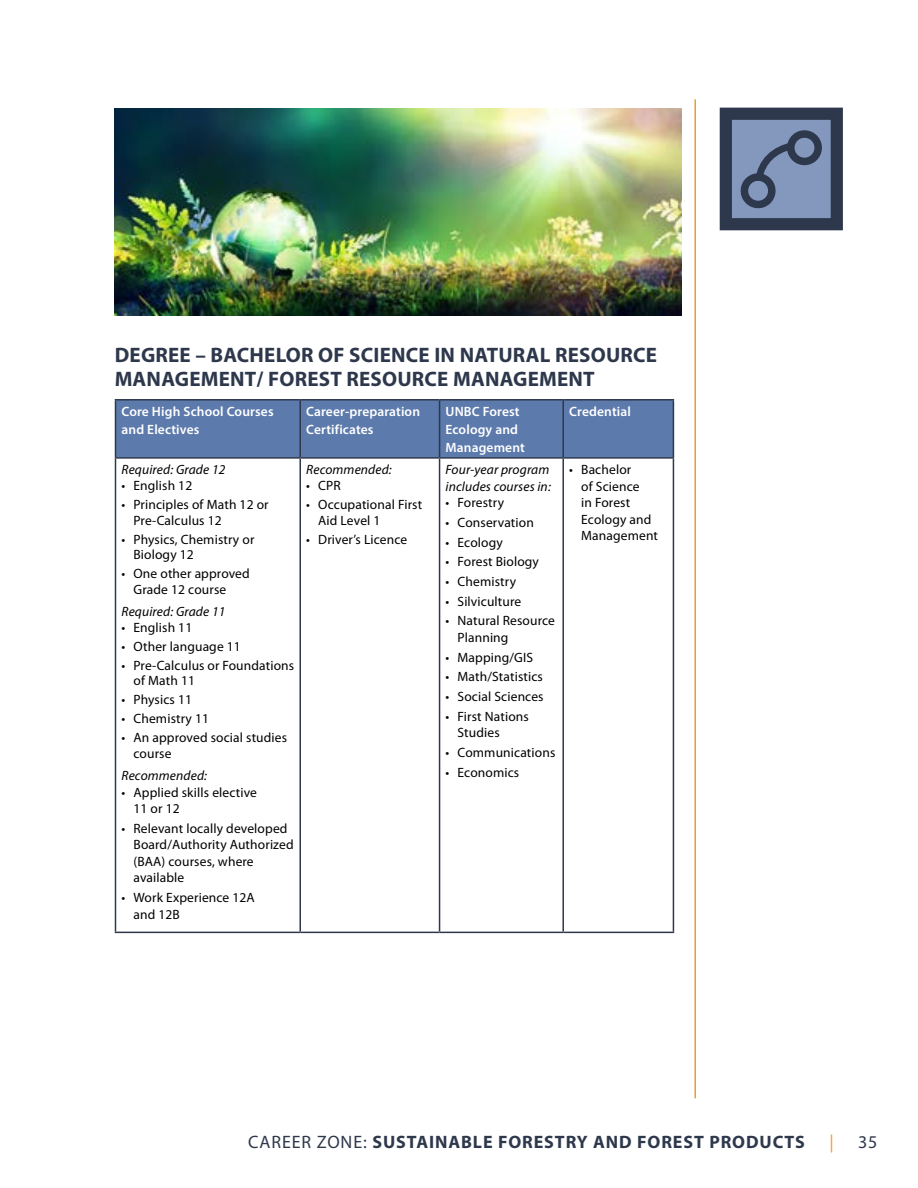
<style>
.page{position:relative;width:918px;height:1188px;background:#fff}
.page>*{position:absolute;margin:0;border:0;box-sizing:border-box;transform-origin:0 0}
.t1{font:700 21px/24px "Myriad Pro";letter-spacing:.01em;color:#2e384c}
.t2{font:700 18px "Myriad Pro";letter-spacing:.05em;color:#2e384c}
.t3{font:18px "Myriad Pro";color:#2e384c}
.t4{font:18px "Myriad Pro";color:#ef9d23}
.t5{font:13.5px/16.5px "Myriad Pro";letter-spacing:.01em;color:#000}
.t6{font:600 13.5px/18px "Myriad Pro";letter-spacing:.01em;color:#fff}
.t7{font:italic 13.5px/16.5px "Myriad Pro";letter-spacing:.01em;color:#000}
.s1{font-weight:400}
</style>
<div class="page">
<hr style="left:694px;top:99px;width:2px;height:999px;background:#ef9d23">
<div style="left:726px;top:114px;width:111px;height:110px;background:#8497bc"></div>
<div style="left:720px;top:108px;width:123px;height:122px;border:12px solid #2e384c"></div>
<svg style="left:740px;top:130px;width:82px;height:79px"></svg>
<div style="left:116px;top:401px;width:557px;height:56px;background:#5c7aac"></div>
<svg style="left:116px;top:459px;width:557px;height:473px"></svg>
<hr style="left:299px;top:401px;width:2px;height:56px;background:#2e384c">
<hr style="left:439px;top:401px;width:1px;height:56px;background:#2e384c">
<hr style="left:562px;top:459px;width:2px;height:473px;background:#2e384c">
<hr style="left:673px;top:459px;width:1px;height:473px;background:#2e384c">
<hr style="left:440px;top:932px;width:123px;height:1px;background:#2e384c">
<hr style="left:563px;top:932px;width:111px;height:1px;background:#2e384c">
<hr style="left:115px;top:459px;width:1px;height:473px;background:#2e384c">
<hr style="left:299px;top:459px;width:2px;height:473px;background:#2e384c">
<hr style="left:115px;top:932px;width:185px;height:1px;background:#2e384c">
<hr style="left:115px;top:399px;width:185px;height:2px;background:#2e384c">
<hr style="left:115px;top:401px;width:1px;height:56px;background:#2e384c">
<hr style="left:300px;top:399px;width:140px;height:2px;background:#2e384c">
<hr style="left:440px;top:399px;width:123px;height:2px;background:#2e384c">
<hr style="left:563px;top:399px;width:111px;height:2px;background:#2e384c">
<hr style="left:562px;top:401px;width:2px;height:56px;background:#2e384c">
<hr style="left:673px;top:401px;width:1px;height:56px;background:#2e384c">
<hr style="left:115px;top:457px;width:185px;height:2px;background:#2e384c">
<hr style="left:300px;top:457px;width:140px;height:2px;background:#2e384c">
<hr style="left:440px;top:457px;width:123px;height:2px;background:#2e384c">
<hr style="left:563px;top:457px;width:111px;height:2px;background:#2e384c">
<hr style="left:439px;top:459px;width:1px;height:473px;background:#2e384c">
<hr style="left:300px;top:932px;width:140px;height:1px;background:#2e384c">
<img style="left:115px;top:108px;width:567px;height:208px">
<h1 class="t1" style="left:115px;top:343px;width:544px">DEGREE – BACHELOR OF SCIENCE IN NATURAL RESOURCE<br>MANAGEMENT/ FOREST RESOURCE MANAGEMENT</h1>
<p class="t6" style="left:122px;top:402px;width:154px">Core High School Courses and Electives</p>
<p class="t6" style="left:306px;top:402px;width:115px">Career-preparation<br>Certificates</p>
<p class="t6" style="left:446px;top:402px;width:81px">UNBC Forest<br>Ecology and<br>Management</p>
<p class="t6" style="left:569px;top:402px;width:63px">Credential</p>
<p class="t7" style="left:122px;top:461px;width:105px">Required: Grade 12</p>
<p class="t5" style="left:122px;top:477px;width:72px">• English 12</p>
<p class="t5" style="left:134px;top:496px;width:137px;line-height:15.8px;text-indent:-12px">• Principles of Math 12 or<br>Pre-Calculus 12</p>
<p class="t5" style="left:134px;top:531px;width:122px;line-height:15.8px;text-indent:-12px">• Physics, Chemistry or<br>Biology 12</p>
<p class="t5" style="left:134px;top:566px;width:118px;line-height:15.8px;text-indent:-12px">• One other approved<br>Grade 12 course</p>
<p class="t7" style="left:122px;top:603px;width:105px">Required: Grade 11</p>
<p class="t5" style="left:122px;top:619px;width:72px">• English 11</p>
<p class="t5" style="left:122px;top:638px;width:121px">• Other language 11</p>
<p class="t5" style="left:134px;top:657px;width:162px;line-height:15.8px;text-indent:-12px">• Pre-Calculus or Foundations of Math 11</p>
<p class="t5" style="left:122px;top:691px;width:72px">• Physics 11</p>
<p class="t5" style="left:122px;top:710px;width:89px">• Chemistry 11</p>
<p class="t5" style="left:134px;top:730px;width:155px;line-height:15.8px;text-indent:-12px">• An approved social studies course</p>
<p class="t7" style="left:122px;top:767px;width:87px">Recommended:</p>
<p class="t5" style="left:134px;top:784px;width:125px;text-indent:-12px">• Applied skills elective<br>11 or 12</p>
<p class="t5" style="left:134px;top:820px;width:162px;text-indent:-12px">• Relevant locally developed<br>Board/Authority Authorized (BAA) courses, where available</p>
<p class="t5" style="left:134px;top:889px;width:123px;text-indent:-12px">• Work Experience 12A and 12B</p>
<p class="t5" style="left:581px;top:461px;width:78px;text-indent:-12px">• Bachelor<br>of Science<br>in Forest<br>Ecology and<br>Management</p>
<p class="t7" style="left:306px;top:461px;width:87px">Recommended:</p>
<p class="t5" style="left:306px;top:477px;width:36px">• CPR</p>
<p class="t5" style="left:318px;top:496px;width:105px;line-height:15.8px;text-indent:-12px">• Occupational First<br>Aid Level 1</p>
<p class="t5" style="left:306px;top:531px;width:103px">• Driver’s Licence</p>
<p class="t7" style="left:446px;top:461px;width:107px">Four-year program includes courses in:</p>
<p class="t5" style="left:446px;top:494px;width:60px">• Forestry</p>
<p class="t5" style="left:446px;top:514px;width:90px">• Conservation</p>
<p class="t5" style="left:446px;top:534px;width:59px">• Ecology</p>
<p class="t5" style="left:446px;top:553px;width:95px">• Forest Biology</p>
<p class="t5" style="left:446px;top:573px;width:72px">• Chemistry</p>
<p class="t5" style="left:446px;top:593px;width:77px">• Silviculture</p>
<p class="t5" style="left:458px;top:613px;width:99px;text-indent:-12px">• Natural Resource<br>Planning</p>
<p class="t5" style="left:446px;top:649px;width:89px">• Mapping/GIS</p>
<p class="t5" style="left:446px;top:668px;width:99px">• Math/Statistics</p>
<p class="t5" style="left:446px;top:688px;width:100px">• Social Sciences</p>
<p class="t5" style="left:458px;top:708px;width:73px;text-indent:-12px">• First Nations<br>Studies</p>
<p class="t5" style="left:446px;top:744px;width:111px">• Communications</p>
<p class="t5" style="left:446px;top:764px;width:75px">• Economics</p>
<h2 class="t2" style="left:248px;top:1130px;width:558px"><span class="s1">CAREER ZONE:</span> SUSTAINABLE FORESTRY AND FOREST PRODUCTS</h2>
<h2 class="t4" style="left:829px;top:1130px;width:6px">|</h2>
<h2 class="t3" style="left:858px;top:1130px;width:21px">35</h2>
</div>
